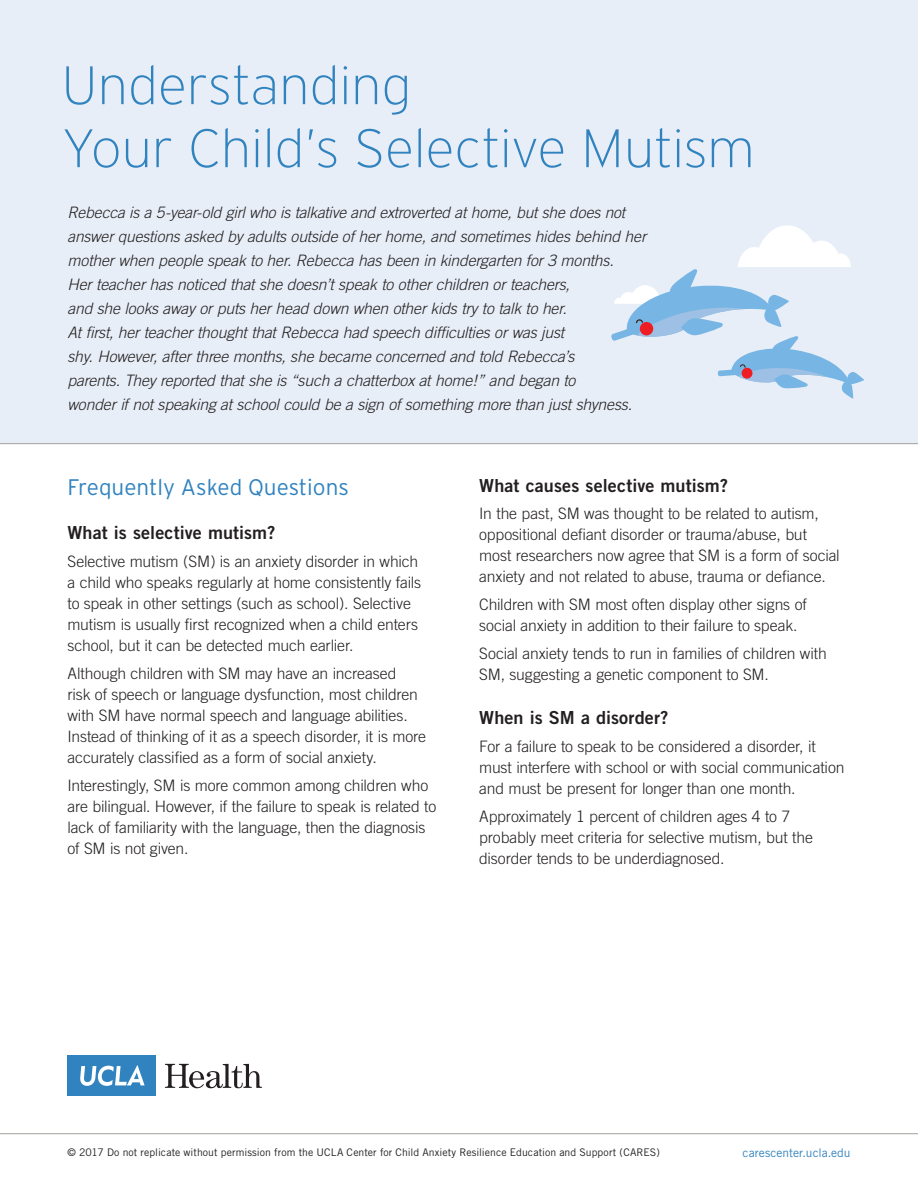
<style>
.page{position:relative;width:918px;height:1188px;background:#fff}
.page>*{position:absolute;margin:0;border:0;box-sizing:border-box;transform-origin:0 0}
._3__Lrg_Blue_Heading{font:200 54px/63px "Interstate";letter-spacing:-.005em;color:#3183bf}
._1__Blue_Subhead__In{font:300 22.5px "Interstate";color:#3183bf}
._4__Small_Subhead_Gr{font:18px "Trade Gothic Bold Two";letter-spacing:.005em;color:#231f20}
._3__Body_Text__TG_Lt{font:300 15.75px/21px "Trade Gothic";letter-spacing:-.01em;color:#231f20}
._2__Intro_Text__TG_L{font:italic 300 15.75px/24px "Trade Gothic";letter-spacing:-.01em;color:#231f20}
._3__Body_Text__TG_Lt-2{font:12px "Trade Gothic";letter-spacing:.005em;color:#3183bf}
._3__Body_Text__TG_Lt-3{font:10.5px "Trade Gothic";letter-spacing:.005em;color:#231f20}
</style>
<div class="page">
<div style="left:0;top:0;width:918px;height:443px;background:#e7eef7"></div>
<hr style="left:0;top:1133px;width:918px;height:1px;background:#a2a19e">
<hr style="left:0;top:443px;width:918px;height:1px;background:#a2a19e">
<div style="left:68px;top:1056px;width:88px;height:40px;background:#3183bf"></div>
<svg style="left:80px;top:1065px;width:65px;height:21px"></svg>
<svg style="left:165px;top:1064px;width:97px;height:24px"></svg>
<svg style="left:611px;top:225px;width:253px;height:174px"></svg>
<p class="_3__Lrg_Blue_Heading" style="left:62px;top:54px;width:694px">Understanding<br>Your Child’s Selective Mutism</p>
<p class="_2__Intro_Text__TG_L" style="left:68px;top:200px;width:580px">Rebecca is a 5-year-old girl who is talkative and extroverted at home, but she does not answer questions asked by adults outside of her home, and sometimes hides behind her mother when people speak to her. Rebecca has been in kindergarten for 3 months.<br>Her teacher has noticed that she doesn’t speak to other children or teachers,<br>and she looks away or puts her head down when other kids try to talk to her.<br>At first, her teacher thought that Rebecca had speech difficulties or was just<br>shy. However, after three months, she became concerned and told Rebecca’s<br>parents. They reported that she is “such a chatterbox at home!” and began to<br>wonder if not speaking at school could be a sign of something more than just shyness.</p>
<p class="_1__Blue_Subhead__In" style="left:68px;top:475px;width:283px">Frequently Asked Questions</p>
<p class="_4__Small_Subhead_Gr" style="left:68px;top:522px;width:210px">What is selective mutism?</p>
<p class="_3__Body_Text__TG_Lt" style="left:68px;top:551px;width:355px">Selective mutism (SM) is an anxiety disorder in which a child who speaks regularly at home consistently fails to speak in other settings (such as school). Selective mutism is usually first recognized when a child enters school, but it can be detected much earlier.</p>
<p class="_3__Body_Text__TG_Lt" style="left:68px;top:663px;width:360px">Although children with SM may have an increased<br>risk of speech or language dysfunction, most children with SM have normal speech and language abilities.<br>Instead of thinking of it as a speech disorder, it is more accurately classified as a form of social anxiety.</p>
<p class="_3__Body_Text__TG_Lt" style="left:68px;top:774px;width:370px">Interestingly, SM is more common among children who are bilingual. However, if the failure to speak is related to lack of familiarity with the language, then the diagnosis of SM is not given.</p>
<p class="_4__Small_Subhead_Gr" style="left:479px;top:474px;width:250px">What causes selective mutism?</p>
<p class="_3__Body_Text__TG_Lt" style="left:479px;top:503px;width:362px">In the past, SM was thought to be related to autism, oppositional defiant disorder or trauma/abuse, but most researchers now agree that SM is a form of social anxiety and not related to abuse, trauma or defiance.</p>
<p class="_3__Body_Text__TG_Lt" style="left:479px;top:594px;width:329px">Children with SM most often display other signs of social anxiety in addition to their failure to speak.</p>
<p class="_3__Body_Text__TG_Lt" style="left:479px;top:643px;width:349px">Social anxiety tends to run in families of children with<br>SM, suggesting a genetic component to SM.</p>
<p class="_4__Small_Subhead_Gr" style="left:479px;top:707px;width:191px">When is SM a disorder?</p>
<p class="_3__Body_Text__TG_Lt" style="left:479px;top:736px;width:367px">For a failure to speak to be considered a disorder, it must interfere with school or with social communication and must be present for longer than one month.</p>
<p class="_3__Body_Text__TG_Lt" style="left:479px;top:805px;width:335px">Approximately 1 percent of children ages 4 to 7 probably meet criteria for selective mutism, but the disorder tends to be underdiagnosed.</p>
<p class="_3__Body_Text__TG_Lt-3" style="left:68px;top:1146px;width:594px">© 2017 Do not replicate without permission from the UCLA Center for Child Anxiety Resilience Education and Support (CARES)</p>
<p class="_3__Body_Text__TG_Lt-2" style="left:743px;top:1145px;width:109px">carescenter.ucla.edu</p>
</div>
